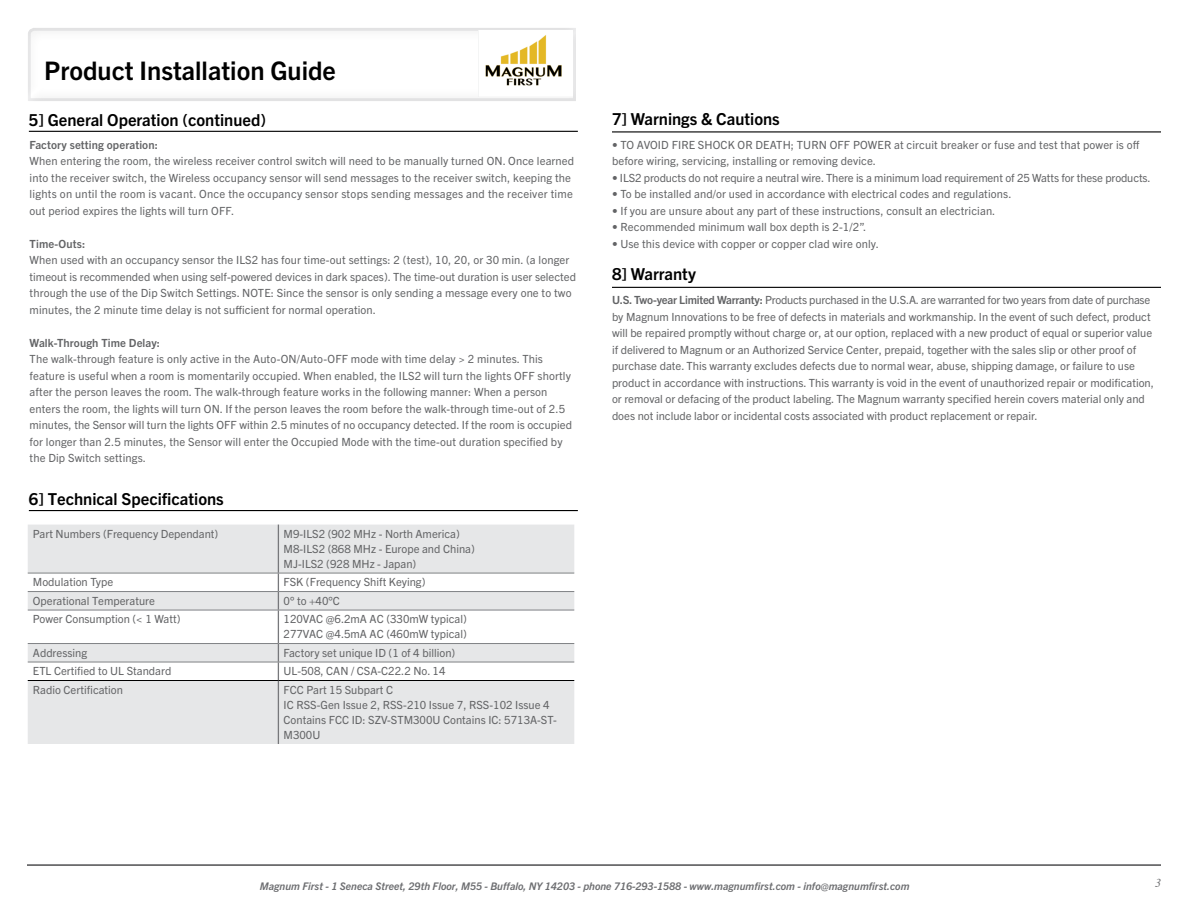
<style>
.page{position:relative;width:1188px;height:918px;background:#fff}
.page>*{position:absolute;margin:0;border:0;box-sizing:border-box;transform-origin:0 0}
.t1{font:700 25.65px "Trade Gothic Next LT Pro";color:#000}
.t2{font:700 16.5px "Trade Gothic Next LT Pro";color:#000}
.t3{font:italic 12px "Times";color:#6d6e71}
.t4{font:11.25px/16.5px "Trade Gothic Next LT Pro";color:#636466}
.t5{font:700 11.25px "Trade Gothic Next LT Pro";letter-spacing:.01em;color:#636466}
.t6{font:italic 700 10.5px "Trade Gothic Next LT Pro";color:#6d6e71}
.s1{font-weight:700}
</style>
<div class="page">
<div style="left:15px;top:18px;width:574px;height:85px;background:#000;opacity:.06"></div>
<hr style="left:27px;top:865px;width:1134px;height:1px;background:#4d4d4f">
<hr style="left:612px;top:131px;width:549px;height:1px;background:#000">
<hr style="left:612px;top:287px;width:549px;height:1px;background:#000">
<hr style="left:29px;top:131px;width:549px;height:1px;background:#000">
<hr style="left:29px;top:510px;width:549px;height:1px;background:#000">
<svg style="left:28px;top:525px;width:546px;height:219px;fill:#e6e7e8"></svg>
<hr style="left:28px;top:573px;width:250px;height:1px;background:#808285">
<hr style="left:28px;top:591px;width:250px;height:1px;background:#808285">
<hr style="left:28px;top:610px;width:250px;height:1px;background:#808285">
<hr style="left:28px;top:643px;width:250px;height:1px;background:#808285">
<hr style="left:28px;top:662px;width:250px;height:1px;background:#808285">
<hr style="left:278px;top:662px;width:296px;height:1px;background:#808285">
<hr style="left:28px;top:680px;width:250px;height:1px;background:#000">
<hr style="left:278px;top:525px;width:1px;height:48px;background:#77787b">
<svg style="left:278px;top:574px;width:1px;height:36px"></svg>
<hr style="left:278px;top:610px;width:1px;height:33px;background:#77787b">
<svg style="left:278px;top:644px;width:1px;height:36px"></svg>
<hr style="left:278px;top:681px;width:1px;height:63px;background:#77787b">
<hr style="left:278px;top:573px;width:296px;height:1px;background:#808285">
<hr style="left:278px;top:591px;width:296px;height:1px;background:#808285">
<hr style="left:278px;top:610px;width:296px;height:1px;background:#808285">
<hr style="left:278px;top:643px;width:296px;height:1px;background:#808285">
<hr style="left:278px;top:680px;width:296px;height:1px;background:#000">
<img style="left:478px;top:31px;width:94px;height:66px">
<h1 class="t1" style="left:44px;top:53px;width:293px">Product Installation Guide</h1>
<h2 class="t2" style="left:29px;top:109px;width:239px">5] General Operation (continued)</h2>
<p class="t5" style="left:30px;top:137px;width:130px">Factory setting operation:</p>
<p class="t4" style="left:30px;top:152px;width:546px">When entering the room, the wireless receiver control switch will need to be manually turned ON. Once learned into the receiver switch, the Wireless occupancy sensor will send messages to the receiver switch, keeping the lights on until the room is vacant. Once the occupancy sensor stops sending messages and the receiver time out period expires the lights will turn OFF.</p>
<p class="t5" style="left:30px;top:236px;width:57px">Time-Outs:</p>
<p class="t4" style="left:30px;top:251px;width:548px">When used with an occupancy sensor the ILS2 has four time-out settings: 2 (test), 10, 20, or 30 min. (a longer timeout is recommended when using self-powered devices in dark spaces). The time-out duration is user selected through the use of the Dip Switch Settings. NOTE: Since the sensor is only sending a message every one to two minutes, the 2 minute time delay is not sufficient for normal operation.</p>
<p class="t5" style="left:30px;top:335px;width:132px">Walk-Through Time Delay:</p>
<p class="t4" style="left:30px;top:350px;width:544px">The walk-through feature is only active in the Auto-ON/Auto-OFF mode with time delay &gt; 2 minutes. This feature is useful when a room is momentarily occupied. When enabled, the ILS2 will turn the lights OFF shortly after the person leaves the room. The walk-through feature works in the following manner: When a person enters the room, the lights will turn ON. If the person leaves the room before the walk-through time-out of 2.5 minutes, the Sensor will turn the lights OFF within 2.5 minutes of no occupancy detected. If the room is occupied for longer than 2.5 minutes, the Sensor will enter the Occupied Mode with the time-out duration specified by the Dip Switch settings.</p>
<h2 class="t2" style="left:29px;top:488px;width:196px">6] Technical Specifications</h2>
<p class="t4" style="left:33px;top:525px;width:187px">Part Numbers (Frequency Dependant)</p>
<p class="t4" style="left:284px;top:526px;width:193px;line-height:15px">M9-ILS2 (902 MHz - North America)<br>M8-ILS2 (868 MHz - Europe and China)<br>MJ-ILS2 (928 MHz - Japan)</p>
<p class="t4" style="left:33px;top:573px;width:82px">Modulation Type</p>
<p class="t4" style="left:284px;top:573px;width:143px">FSK (Frequency Shift Keying)</p>
<p class="t4" style="left:33px;top:592px;width:123px">Operational Temperature</p>
<p class="t4" style="left:284px;top:592px;width:58px">0° to +40°C</p>
<p class="t4" style="left:33px;top:610px;width:149px">Power Consumption (&lt; 1 Watt)</p>
<p class="t4" style="left:284px;top:611px;width:185px;line-height:15px">120VAC @6.2mA AC (330mW typical)<br>277VAC @4.5mA AC (460mW typical)</p>
<p class="t4" style="left:33px;top:644px;width:56px">Addressing</p>
<p class="t4" style="left:284px;top:644px;width:173px">Factory set unique ID (1 of 4 billion)</p>
<p class="t4" style="left:33px;top:662px;width:140px">ETL Certified to UL Standard</p>
<p class="t4" style="left:284px;top:662px;width:163px">UL-508, CAN / CSA-C22.2 No. 14</p>
<p class="t4" style="left:33px;top:681px;width:92px">Radio Certification</p>
<p class="t4" style="left:284px;top:681px;width:275px;line-height:15px">FCC Part 15 Subpart C<br>IC RSS-Gen Issue 2, RSS-210 Issue 7, RSS-102 Issue 4<br>Contains FCC ID: SZV-STM300U Contains IC: 5713A-ST-<br>M300U</p>
<h2 class="t2" style="left:612px;top:107px;width:169px">7] Warnings &amp; Cautions</h2>
<p class="t4" style="left:612px;top:136px;width:529px">• TO AVOID FIRE SHOCK OR DEATH; TURN OFF POWER at circuit breaker or fuse and test that power is off before wiring, servicing, installing or removing device.</p>
<p class="t4" style="left:612px;top:169px;width:540px">• ILS2 products do not require a neutral wire. There is a minimum load requirement of 25 Watts for these products.</p>
<p class="t4" style="left:612px;top:185px;width:401px">• To be installed and/or used in accordance with electrical codes and regulations.</p>
<p class="t4" style="left:612px;top:202px;width:385px">• If you are unsure about any part of these instructions, consult an electrician.</p>
<p class="t4" style="left:612px;top:218px;width:256px">• Recommended minimum wall box depth is 2-1/2”.</p>
<p class="t4" style="left:612px;top:235px;width:269px">• Use this device with copper or copper clad wire only.</p>
<h2 class="t2" style="left:612px;top:263px;width:86px">8] Warranty</h2>
<p class="t4" style="left:612px;top:291px;width:544px"><span class="s1">U.S. Two-year Limited Warranty:</span> Products purchased in the U.S.A. are warranted for two years from date of purchase by Magnum Innovations to be free of defects in materials and workmanship. In the event of such defect, product will be repaired promptly without charge or, at our option, replaced with a new product of equal or superior value if delivered to Magnum or an Authorized Service Center, prepaid, together with the sales slip or other proof of purchase date. This warranty excludes defects due to normal wear, abuse, shipping damage, or failure to use product in accordance with instructions. This warranty is void in the event of unauthorized repair or modification, or removal or defacing of the product labeling. The Magnum warranty specified herein covers material only and does not include labor or incidental costs associated with product replacement or repair.</p>
<p class="t6" style="left:260px;top:879px;width:651px">Magnum First - 1 Seneca Street, 29th Floor, M55 - Buffalo, NY 14203 - phone 716-293-1588 - www.magnumfirst.com - info@magnumfirst.com</p>
<p class="t3" style="left:1155px;top:872px;width:7px">3</p>
</div>
